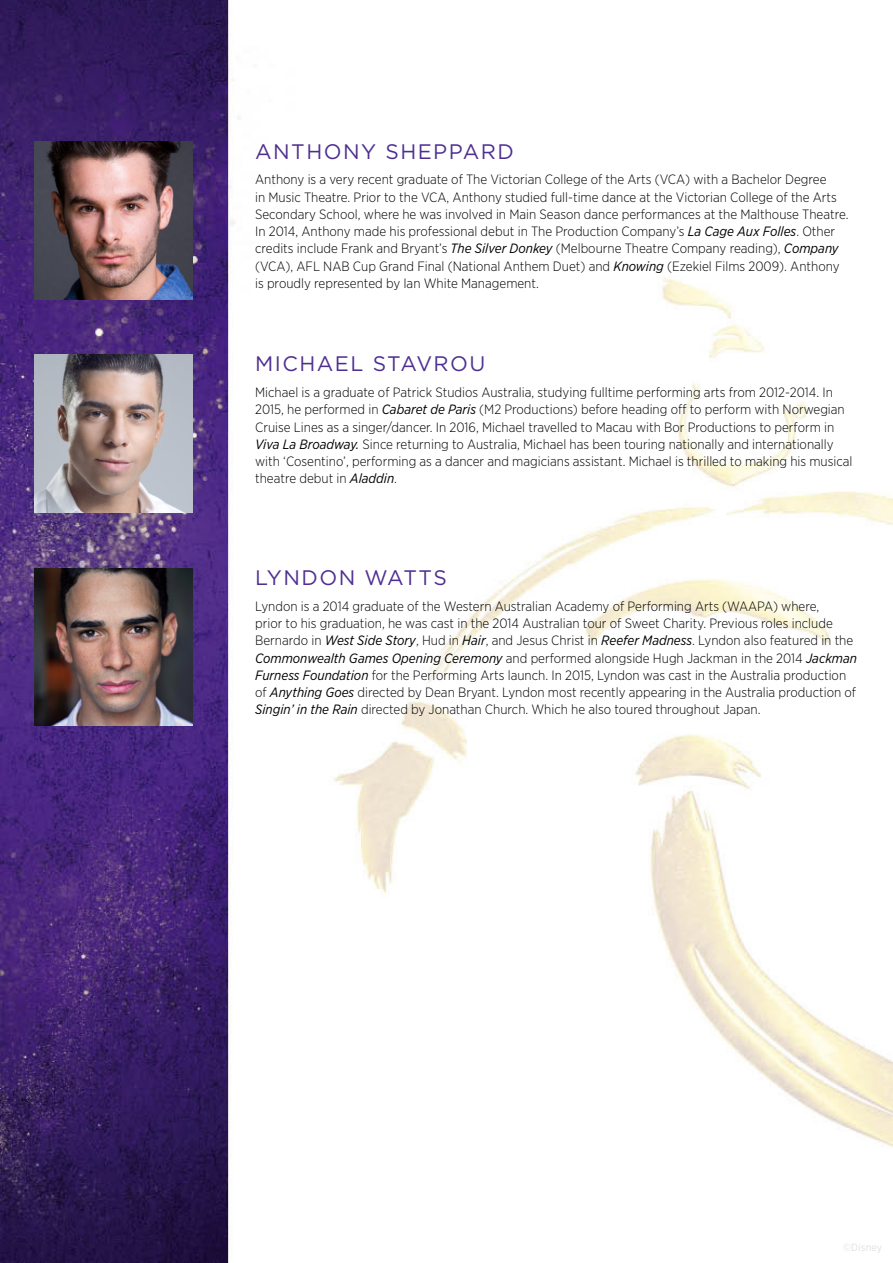
<style>
.page{position:relative;width:893px;height:1263px;background:#fff}
.page>*{position:absolute;margin:0;border:0;box-sizing:border-box;transform-origin:0 0}
.t1{font:21px "Gotham";letter-spacing:.07em;color:#4e2f91}
.t2{font:300 13.5px/17.2px "Gotham Narrow";color:#000}
.t3{font:10.5px "Gotham Narrow";letter-spacing:.015em;color:#d1d3d4}
.s1{font-weight:400;font-style:italic}
</style>
<div class="page">
<img style="left:0;top:0;width:893px;height:1263px">
<img style="left:35px;top:568px;width:157px;height:158px">
<img style="left:35px;top:142px;width:157px;height:157px">
<img style="left:35px;top:354px;width:157px;height:158px">
<h1 class="t1" style="left:255px;top:138px;width:260px">ANTHONY SHEPPARD</h1>
<p class="t2" style="left:255px;top:171px;width:595px">Anthony is a very recent graduate of The Victorian College of the Arts (VCA) with a Bachelor Degree<br>in Music Theatre. Prior to the VCA, Anthony studied full-time dance at the Victorian College of the Arts Secondary School, where he was involved in Main Season dance performances at the Malthouse Theatre.<br>In 2014, Anthony made his professional debut in The Production Company’s <span class="s1">La Cage Aux Folles</span>. Other credits include Frank and Bryant’s <span class="s1">The Silver Donkey</span> (Melbourne Theatre Company reading), <span class="s1">Company </span>(VCA), AFL NAB Cup Grand Final (National Anthem Duet) and <span class="s1">Knowing</span> (Ezekiel Films 2009). Anthony is proudly represented by Ian White Management.</p>
<h1 class="t1" style="left:255px;top:350px;width:232px">MICHAEL STAVROU</h1>
<p class="t2" style="left:255px;top:383px;width:599px">Michael is a graduate of Patrick Studios Australia, studying fulltime performing arts from 2012-2014. In 2015, he performed in <span class="s1">Cabaret de Paris</span> (M2 Productions) before heading off to perform with Norwegian Cruise Lines as a singer/dancer. In 2016, Michael travelled to Macau with Bor Productions to perform in <span class="s1">Viva La Broadway.</span> Since returning to Australia, Michael has been touring nationally and internationally with ‘Cosentino’, performing as a dancer and magicians assistant. Michael is thrilled to making his musical theatre debut in <span class="s1">Aladdin</span>.</p>
<h1 class="t1" style="left:255px;top:564px;width:193px">LYNDON WATTS</h1>
<p class="t2" style="left:255px;top:597px;width:603px">Lyndon is a 2014 graduate of the Western Australian Academy of Performing Arts (WAAPA) where,<br>prior to his graduation, he was cast in the 2014 Australian tour of Sweet Charity. Previous roles include Bernardo in <span class="s1">West Side Story</span>, Hud in <span class="s1">Hair</span>, and Jesus Christ in <span class="s1">Reefer Madness</span>. Lyndon also featured in the <span class="s1">Commonwealth Games Opening Ceremony</span> and performed alongside Hugh Jackman in the 2014 <span class="s1">Jackman Furness Foundation</span> for the Performing Arts launch. In 2015, Lyndon was cast in the Australia production of <span class="s1">Anything Goes</span> directed by Dean Bryant. Lyndon most recently appearing in the Australia production of <span class="s1">Singin’ in the Rain</span> directed by Jonathan Church. Which he also toured throughout Japan.</p>
<p class="t3" style="left:843px;top:1241px;width:41px">©Disney</p>
</div>
